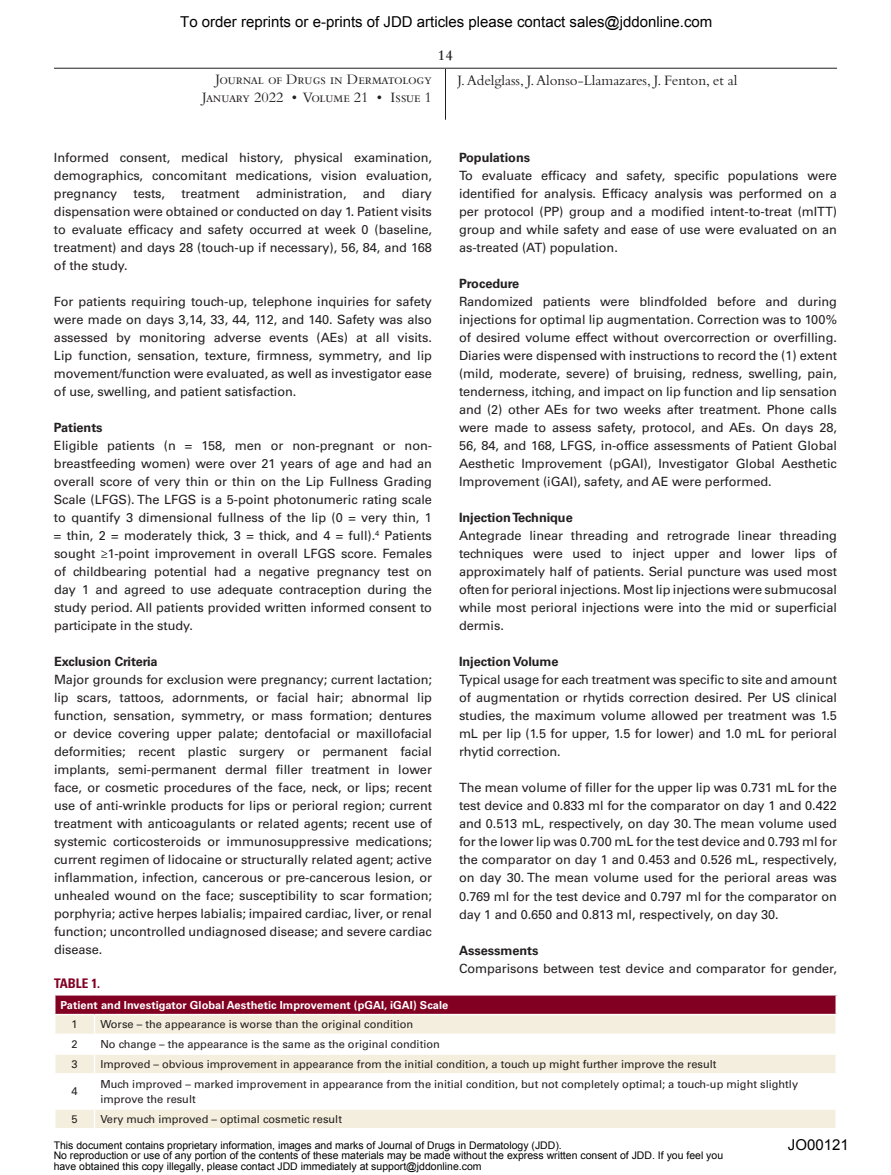
<style>
.page{position:relative;width:891px;height:1175px;background:#fff}
.page>*{position:absolute;margin:0;border:0;box-sizing:border-box;transform-origin:0 0}
.t1{font:27px "Myriad Pro";color:#231f20}
.t2{font:15px "Arial";color:#000}
.t3{font:15px/18px "Bembo Std";letter-spacing:-.02em;color:#231f20;text-align:right}
.t4{font:15px "Bembo Std";color:#231f20}
.t5{font:600 15px "Bembo Std";color:#231f20}
.t6{font:700 condensed 13.2px "Univers LT Std";color:#820123}
.t7{font:12.75px/18px "Univers LT Std";letter-spacing:-.005em;color:#231f20;text-align:justify}
.t8{font:700 12.75px "Univers LT Std";letter-spacing:-.005em;color:#231f20}
.t9{font:11.1px/15.5px "Univers LT Std";color:#231f20}
.t10{font:700 11.1px "Univers LT Std";letter-spacing:.005em;color:#fff}
.t11{font:10.5px/10.5px "Arial";color:#000}
</style>
<div class="page">
<hr style="left:54px;top:68px;width:261px;height:1px;background:#231f20">
<hr style="left:315px;top:68px;width:131px;height:1px;background:#231f20">
<hr style="left:446px;top:68px;width:130px;height:1px;background:#231f20">
<hr style="left:576px;top:68px;width:261px;height:1px;background:#231f20">
<hr style="left:445px;top:69px;width:1px;height:51px;background:#231f20">
<div style="left:55px;top:994px;width:781px;height:20px;background:#820123"></div>
<div style="left:55px;top:1015px;width:781px;height:113px;background:#f3eedd"></div>
<svg style="left:55px;top:1035px;width:781px;height:73px"></svg>
<hr style="left:54px;top:994px;width:40px;height:1px;background:#fff">
<hr style="left:94px;top:994px;width:743px;height:1px;background:#fff">
<hr style="left:54px;top:1013px;width:40px;height:2px;background:#fff">
<hr style="left:94px;top:1013px;width:743px;height:2px;background:#fff">
<hr style="left:54px;top:1033px;width:40px;height:2px;background:#fff">
<hr style="left:94px;top:1033px;width:743px;height:2px;background:#fff">
<hr style="left:54px;top:1053px;width:40px;height:1px;background:#fff">
<hr style="left:94px;top:1053px;width:743px;height:1px;background:#fff">
<svg style="left:94px;top:1015px;width:1px;height:58px"></svg>
<hr style="left:54px;top:1073px;width:40px;height:1px;background:#fff">
<hr style="left:94px;top:1073px;width:743px;height:1px;background:#fff">
<hr style="left:94px;top:1074px;width:1px;height:34px;background:#fff">
<hr style="left:54px;top:1108px;width:40px;height:1px;background:#fff">
<hr style="left:94px;top:1108px;width:743px;height:1px;background:#fff">
<svg style="left:94px;top:1109px;width:1px;height:19px"></svg>
<hr style="left:352px;top:589px;width:236px;height:1px;background:#a96828">
<hr style="left:352px;top:609px;width:236px;height:1px;background:#a96828">
<p class="t2" style="left:180px;top:12px;width:534px">To order reprints or e-prints of JDD articles please contact sales@jddonline.com</p>
<p class="t5" style="left:438px;top:47px;width:17px">14</p>
<p class="t3" style="left:202px;top:70px;width:231px">Journal of Drugs in Dermatology<br>January 2022 • Volume 21 • Issue 1</p>
<p class="t4" style="left:457px;top:72px;width:282px">J. Adelglass, J. Alonso-Llamazares, J. Fenton, et al</p>
<p class="t7" style="left:54px;top:149px;width:380px">Informed consent, medical history, physical examination, demographics, concomitant medications, vision evaluation, pregnancy</p>
<p class="t8" style="left:459px;top:150px;width:73px">Populations</p>
<p class="t7" style="left:459px;top:167px;width:380px">To evaluate efficacy and safety, specific populations were identified for analysis. Efficacy analysis was performed on a per protocol (PP) group and a modified intent-to-treat (mITT) group and while safety and ease of use were evaluated on an as-treated (AT) population.</p>
<p class="t8" style="left:459px;top:276px;width:62px">Procedure</p>
<p class="t7" style="left:459px;top:293px;width:380px">Randomized patients were blindfolded before and during injections for optimal lip augmentation. Correction was to 100% of desired volume effect without overcorrection or overfilling.<br>Diaries were dispensed with instructions to record the (1) extent (mild, moderate, severe) of bruising, redness, swelling, pain, tenderness, itching, and impact on lip function and lip sensation and (2) other AEs for two weeks after treatment. Phone calls were made to assess safety, protocol, and AEs. On days 28, 56, 84, and 168, LFGS, in-office assessments of Patient Global Aesthetic Improvement (pGAI), Investigator Global Aesthetic Improvement (iGAI), safety, and AE were performed.</p>
<p class="t8" style="left:459px;top:510px;width:115px">Injection Technique</p>
<p class="t7" style="left:459px;top:527px;width:380px">Antegrade linear threading and retrograde linear threading techniques were used to inject upper and lower lips of approximately half of patients. Serial puncture was used most often for perioral injections. Most lip injections were submucosal while most perioral injections were into the mid or superficial dermis.</p>
<p class="t8" style="left:459px;top:654px;width:101px">Injection Volume</p>
<p class="t7" style="left:459px;top:671px;width:380px">Typical usage for each treatment was specific to site and amount of augmentation or rhytids correction desired. Per US clinical studies, the maximum volume allowed per treatment was 1.5 mL per lip (1.5 for upper, 1.5 for lower) and 1.0 mL for perioral rhytid correction.</p>
<p class="t7" style="left:459px;top:779px;width:380px">The mean volume of filler for the upper lip was 0.731 mL for the test device and 0.833 ml for the comparator on day 1 and 0.422 and 0.513 mL, respectively, on day 30. The mean volume used for the lower lip was 0.700 mL for the test device and 0.793 ml for the comparator on day 1 and 0.453 and 0.526 mL, respectively, on day 30. The mean volume used for the perioral areas was 0.769 ml for the test device and 0.797 ml for the comparator on day 1 and 0.650 and 0.813 ml, respectively, on day 30.</p>
<p class="t8" style="left:459px;top:942px;width:81px">Assessments</p>
<p class="t7" style="left:459px;top:959px;width:380px">Comparisons between test device and comparator for gender,</p>
<p class="t7" style="left:54px;top:185px;width:380px;text-indent:348px">diary dispensation were obtained or conducted on day 1. Patient visits to evaluate efficacy and safety occurred at week 0 (baseline, treatment) and days 28 (touch-up if necessary), 56, 84, and 168 of the study.</p>
<p class="t7" style="left:54px;top:293px;width:379px">For patients requiring touch-up, telephone inquiries for safety were made on days 3,14, 33, 44, 112, and 140. Safety was also assessed by monitoring adverse events (AEs) at all visits.<br>Lip function, sensation, texture, firmness, symmetry, and lip movement/function were evaluated, as well as investigator ease of use, swelling, and patient satisfaction.</p>
<p class="t8" style="left:54px;top:420px;width:50px">Patients</p>
<p class="t7" style="left:54px;top:437px;width:380px">Eligible patients (n = 158, men or non-pregnant or non&shy;breastfeeding women) were over 21 years of age and had an overall score of very thin or thin on the Lip Fullness Grading Scale (LFGS). The LFGS is a 5-point photonumeric rating scale to quantify 3 dimensional fullness of the lip (0 = very thin, 1 = thin, 2 = moderately thick, 3 = thick, and 4 = full).<sup>4</sup> Patients sought ≥1-point improvement in overall LFGS score. Females of childbearing potential had a negative pregnancy test on day 1 and agreed to use adequate contraception during the study period. All patients provided written informed consent to participate in the study.</p>
<p class="t8" style="left:54px;top:654px;width:105px">Exclusion Criteria</p>
<p class="t7" style="left:54px;top:671px;width:380px">Major grounds for exclusion were pregnancy; current lactation; lip scars, tattoos, adornments, or facial hair; abnormal lip function, sensation, symmetry, or mass formation; dentures or device covering upper palate; dentofacial or maxillofacial deformities; recent plastic surgery or permanent facial implants, semi-permanent dermal filler treatment in lower face, or cosmetic procedures of the face, neck, or lips; recent use of anti-wrinkle products for lips or perioral region; current treatment with anticoagulants or related agents; recent use of systemic corticosteroids or immunosuppressive medications; current regimen of lidocaine or structurally related agent; active inflammation, infection, cancerous or pre-cancerous lesion, or unhealed wound on the face; susceptibility to scar formation; porphyria; active herpes labialis; impaired cardiac, liver, or renal function; uncontrolled undiagnosed disease; and severe cardiac disease.</p>
<p class="t6" style="left:54px;top:975px;width:48px">TABLE 1.</p>
<p class="t10" style="left:61px;top:998px;width:389px">Patient and Investigator Global Aesthetic Improvement (pGAI, iGAI) Scale</p>
<p class="t9" style="left:72px;top:1016px;width:8px">1</p>
<p class="t9" style="left:100px;top:1016px;width:314px">Worse – the appearance is worse than the original condition</p>
<p class="t9" style="left:72px;top:1036px;width:8px">2</p>
<p class="t9" style="left:100px;top:1036px;width:341px">No change – the appearance is the same as the original condition</p>
<p class="t9" style="left:72px;top:1056px;width:8px">3</p>
<p class="t9" style="left:100px;top:1056px;width:618px">Improved – obvious improvement in appearance from the initial condition, a touch up might further improve the result</p>
<p class="t9" style="left:72px;top:1083px;width:8px">4</p>
<p class="t9" style="left:100px;top:1076px;width:699px">Much improved – marked improvement in appearance from the initial condition, but not completely optimal; a touch-up might slightly improve the result</p>
<p class="t9" style="left:72px;top:1111px;width:8px">5</p>
<p class="t9" style="left:100px;top:1111px;width:243px">Very much improved – optimal cosmetic result</p>
<p class="t7" style="left:134px;top:185px;width:33px">tests,</p>
<p class="t7" style="left:181px;top:185px;width:60px">treatment</p>
<p class="t7" style="left:256px;top:185px;width:92px">administration,</p>
<p class="t7" style="left:363px;top:185px;width:24px">and</p>
<h1 class="t1" style="left:359px;top:666px;width:175px">Penalties Apply</h1>
<p class="t11" style="left:54px;top:1139px;width:671px">This document contains proprietary information, images and marks of Journal of Drugs in Dermatology (JDD).<br>No reproduction or use of any portion of the contents of these materials may be made without the express written consent of JDD. If you feel you have obtained this copy illegally, please contact JDD immediately at support@jddonline.com</p>
<p class="t2" style="left:788px;top:1134px;width:62px">JO00121</p>
</div>
